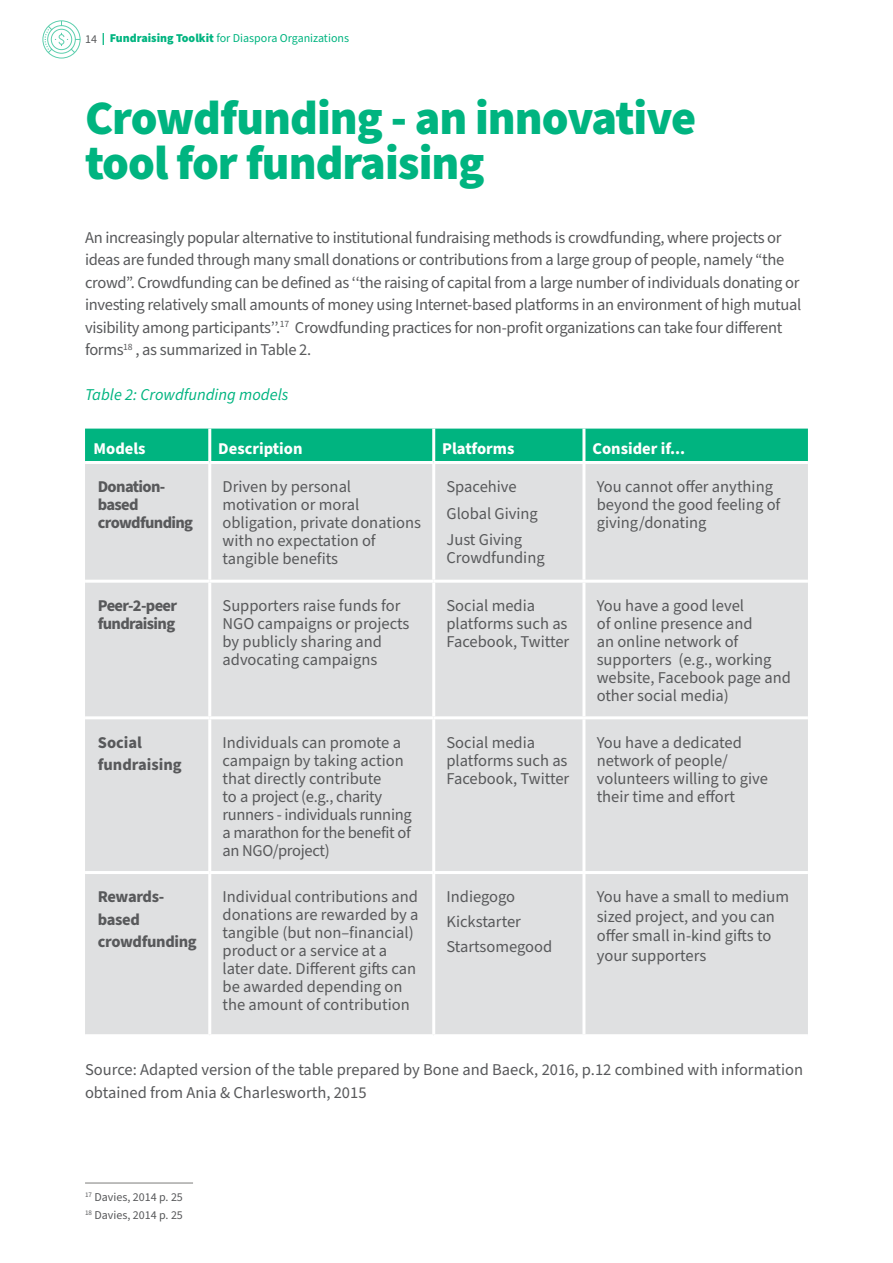
<style>
.page{position:relative;width:893px;height:1263px;background:#fff}
.page>*{position:absolute;margin:0;border:0;box-sizing:border-box;transform-origin:0 0}
.t1{font:900 48px/45px "Source Sans Pro";letter-spacing:-.02em;color:#00b480}
.t2{font:16.5px/18px "Source Sans Pro";color:#58595b}
.t3{font:16.5px/18px "Source Sans Pro";letter-spacing:-.02em;color:#58595b}
.t4{font:700 16.5px/18px "Source Sans Pro";letter-spacing:-.04em;color:#58595b}
.t5{font:700 16.5px "Source Sans Pro";color:#fff}
.t6{font:italic 16.5px "Source Sans Pro";color:#00b480}
.t7{font:700 16.5px/22.5px "Source Sans Pro";letter-spacing:-.02em;color:#58595b}
.t8{font:700 16.5px/22.5px "Source Sans Pro";color:#58595b}
.t9{font:12px "Source Sans Pro";color:#00b480}
.t10{font:12px/18px "Source Sans Pro";color:#58595b}
.s1{color:#58595b}
.s2{font-weight:900}
</style>
<div class="page">
<div style="left:85px;top:429px;width:723px;height:32px;background:#00b480"></div>
<div style="left:85px;top:464px;width:723px;height:570px;background:#dfe0e1"></div>
<hr style="left:208px;top:429px;width:3px;height:32px;background:#fff">
<hr style="left:432px;top:429px;width:3px;height:32px;background:#fff">
<hr style="left:582px;top:429px;width:3px;height:32px;background:#fff">
<hr style="left:208px;top:464px;width:3px;height:116px;background:#fff">
<hr style="left:432px;top:464px;width:3px;height:116px;background:#fff">
<hr style="left:582px;top:464px;width:3px;height:116px;background:#fff">
<hr style="left:85px;top:580px;width:125px;height:3px;background:#fff">
<hr style="left:210px;top:580px;width:224px;height:3px;background:#fff">
<hr style="left:208px;top:583px;width:3px;height:133px;background:#fff">
<hr style="left:434px;top:580px;width:150px;height:3px;background:#fff">
<hr style="left:432px;top:583px;width:3px;height:133px;background:#fff">
<hr style="left:584px;top:580px;width:224px;height:3px;background:#fff">
<hr style="left:582px;top:583px;width:3px;height:133px;background:#fff">
<hr style="left:85px;top:716px;width:125px;height:3px;background:#fff">
<hr style="left:210px;top:716px;width:224px;height:3px;background:#fff">
<hr style="left:208px;top:719px;width:3px;height:152px;background:#fff">
<hr style="left:434px;top:716px;width:150px;height:3px;background:#fff">
<hr style="left:432px;top:719px;width:3px;height:152px;background:#fff">
<hr style="left:584px;top:716px;width:224px;height:3px;background:#fff">
<hr style="left:582px;top:719px;width:3px;height:152px;background:#fff">
<hr style="left:85px;top:871px;width:125px;height:3px;background:#fff">
<hr style="left:210px;top:871px;width:224px;height:3px;background:#fff">
<hr style="left:208px;top:874px;width:3px;height:160px;background:#fff">
<hr style="left:434px;top:871px;width:150px;height:3px;background:#fff">
<hr style="left:432px;top:874px;width:3px;height:160px;background:#fff">
<hr style="left:584px;top:871px;width:224px;height:3px;background:#fff">
<hr style="left:582px;top:874px;width:3px;height:160px;background:#fff">
<hr style="left:85px;top:1182px;width:108px;height:2px;background:#a8a8a7">
<svg style="left:42px;top:20px;width:39px;height:39px"></svg>
<p class="t9" style="left:85px;top:30px;width:266px"><span class="s1">14</span> <span class="s2">| Fundraising Toolkit</span> for Diaspora Organizations</p>
<h1 class="t1" style="left:85px;top:97px;width:613px">Crowdfunding - an innovative tool for fundraising</h1>
<p class="t3" style="left:85px;top:226px;width:718px;line-height:22.5px">An increasingly popular alternative to institutional fundraising methods is crowdfunding, where projects or ideas are funded through many small donations or contributions from a large group of people, namely “the crowd”. Crowdfunding can be defined as ‘‘the raising of capital from a large number of individuals donating or investing relatively small amounts of money using Internet-based platforms in an environment of high mutual visibility among participants’’.<sup>17</sup> Crowdfunding practices for non-profit organizations can take four different forms<sup>18</sup> , as summarized in Table 2.</p>
<p class="t6" style="left:85px;top:384px;width:205px">Table 2: Crowdfunding models</p>
<p class="t5" style="left:94px;top:437px;width:54px">Models</p>
<p class="t5" style="left:218px;top:437px;width:86px">Description</p>
<p class="t5" style="left:442px;top:437px;width:74px">Platforms</p>
<p class="t5" style="left:592px;top:437px;width:94px">Consider if...</p>
<p class="t4" style="left:98px;top:478px;width:97px">Donation&shy;based crowdfunding</p>
<p class="t2" style="left:223px;top:478px;width:200px">Driven by personal motivation or moral obligation, private donations with no expectation of tangible benefits</p>
<p class="t2" style="left:446px;top:474px;width:93px;line-height:26.5px">Spacehive<br>Global Giving<br>Just Giving</p>
<p class="t2" style="left:597px;top:478px;width:185px">You cannot offer anything beyond the good feeling of giving/donating</p>
<p class="t2" style="left:446px;top:549px;width:100px">Crowdfunding</p>
<p class="t4" style="left:98px;top:597px;width:81px">Peer-2-peer fundraising</p>
<p class="t2" style="left:223px;top:597px;width:188px">Supporters raise funds for<br>NGO campaigns or projects by publicly sharing and advocating campaigns</p>
<p class="t2" style="left:446px;top:597px;width:124px">Social media platforms such as<br>Facebook, Twitter</p>
<p class="t2" style="left:597px;top:597px;width:196px">You have a good level<br>of online presence and<br>an online network of supporters (e.g., working website, Facebook page and other social media)</p>
<p class="t8" style="left:98px;top:731px;width:86px">Social fundraising</p>
<p class="t3" style="left:223px;top:733px;width:191px">Individuals can promote a campaign by taking action that directly contribute<br>to a project (e.g., charity runners - individuals running a marathon for the benefit of an NGO/project)</p>
<p class="t2" style="left:446px;top:733px;width:124px">Social media platforms such as<br>Facebook, Twitter</p>
<p class="t2" style="left:597px;top:733px;width:173px">You have a dedicated network of people/ volunteers willing to give their time and effort</p>
<p class="t7" style="left:98px;top:886px;width:101px">Rewards&shy;based crowdfunding</p>
<p class="t2" style="left:223px;top:888px;width:198px">Individual contributions and donations are rewarded by a tangible (but non–financial) product or a service at a later date. Different gifts can be awarded depending on the amount of contribution</p>
<p class="t2" style="left:446px;top:885px;width:107px;line-height:25px">Indiegogo<br>Kickstarter<br>Startsomegood</p>
<p class="t2" style="left:597px;top:887px;width:194px;line-height:19.5px">You have a small to medium sized project, and you can offer small in-kind gifts to your supporters</p>
<p class="t2" style="left:85px;top:1059px;width:720px;line-height:22.5px">Source: Adapted version of the table prepared by Bone and Baeck, 2016, p.12 combined with information obtained from Ania &amp; Charlesworth, 2015</p>
<p class="t10" style="left:85px;top:1188px;width:99px"><sup>17</sup> Davies, 2014 p. 25<br><sup>18</sup> Davies, 2014 p. 25</p>
</div>
